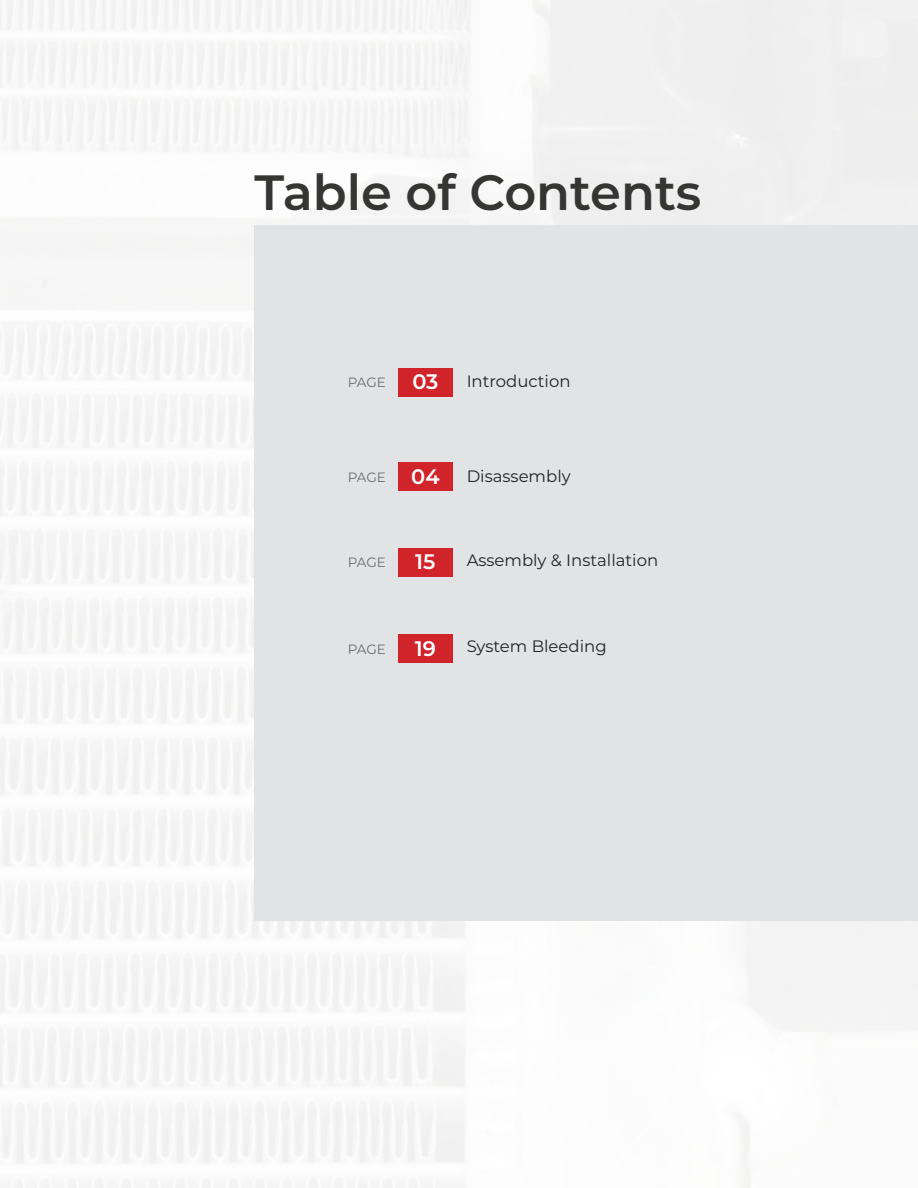
<style>
.page{position:relative;width:918px;height:1188px;background:#fff}
.page>*{position:absolute;margin:0;border:0;box-sizing:border-box;transform-origin:0 0}
.t1{font:600 49.5px "Montserrat";color:#353534}
.t2{font:600 21px "Montserrat";color:#fff}
.t3{font:16.5px "Montserrat";color:#232323}
.t4{font:13.5px "Montserrat";letter-spacing:-.01em;color:#6c6d70}
</style>
<div class="page">
<div style="left:254px;top:225px;width:664px;height:696px;background:#e2e3e4"></div>
<div style="left:399px;top:368px;width:54px;height:29px;background:#d1232a"></div>
<div style="left:399px;top:462px;width:54px;height:29px;background:#d1232a"></div>
<div style="left:399px;top:548px;width:54px;height:28px;background:#d1232a"></div>
<div style="left:399px;top:634px;width:54px;height:29px;background:#d1232a"></div>
<p class="t1" style="left:254px;top:157px;width:449px">Table of Contents</p>
<p class="t4" style="left:348px;top:373px;width:40px">PAGE</p>
<p class="t2" style="left:412px;top:367px;width:28px">03</p>
<p class="t3" style="left:467px;top:370px;width:105px">Introduction</p>
<p class="t4" style="left:348px;top:468px;width:40px">PAGE</p>
<p class="t2" style="left:411px;top:461px;width:30px">04</p>
<p class="t3" style="left:467px;top:465px;width:106px">Disassembly</p>
<p class="t4" style="left:348px;top:553px;width:40px">PAGE</p>
<p class="t2" style="left:415px;top:547px;width:22px">15</p>
<p class="t3" style="left:467px;top:549px;width:193px">Assembly &amp; Installation</p>
<p class="t4" style="left:348px;top:640px;width:40px">PAGE</p>
<p class="t2" style="left:415px;top:633px;width:23px">19</p>
<p class="t3" style="left:467px;top:635px;width:142px">System Bleeding</p>
</div>
